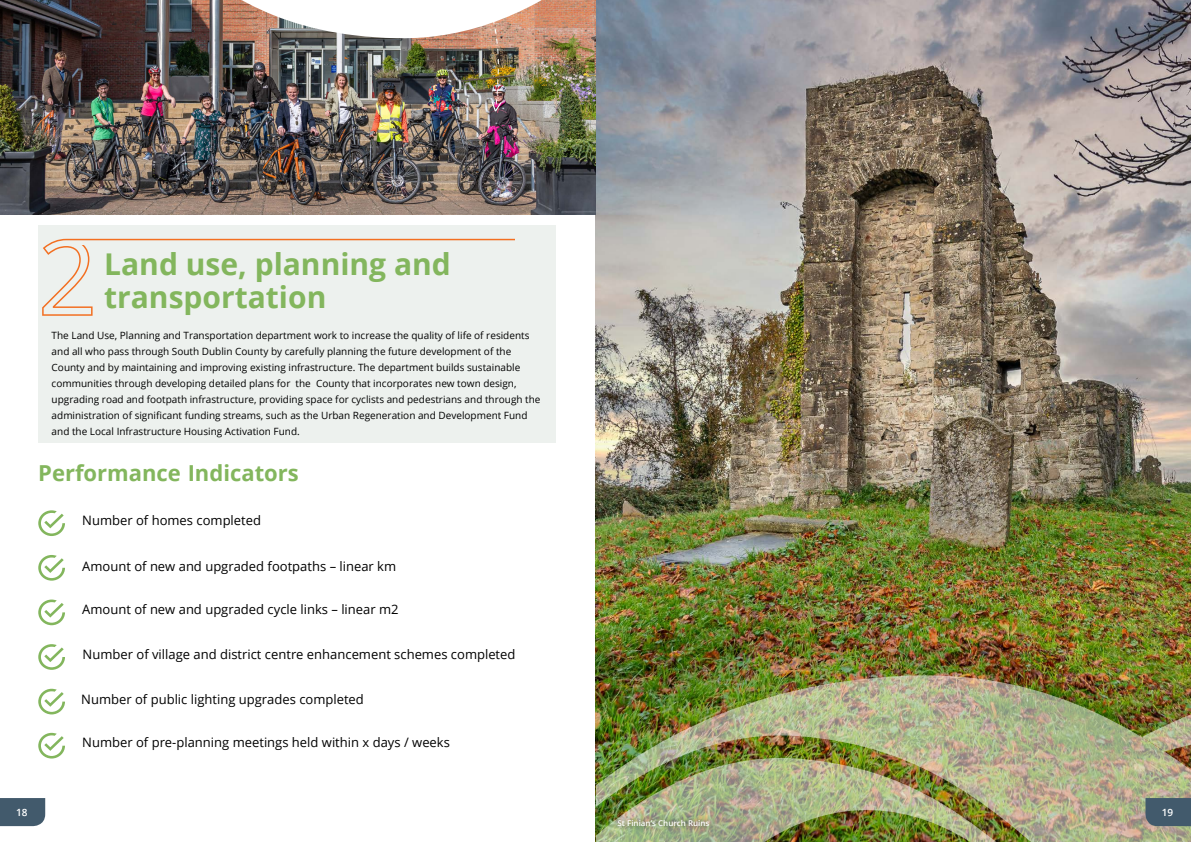
<style>
.page{position:relative;width:1191px;height:842px;background:#fff}
.page>*{position:absolute;margin:0;border:0;box-sizing:border-box;transform-origin:0 0}
.t1{font:700 30px/33px "Open Sans";color:#83b65d}
.t2{font:700 22px "Open Sans";color:#83b65d}
.t3{font:13px "Open Sans";color:#000}
.t4{font:10px/16px "Open Sans";color:#000}
.t5{font:600 10px "Open Sans";color:#fff}
.t6{font:600 8px "Open Sans";color:#fff}
</style>
<div class="page">
<img style="left:595px;top:0;width:596px;height:842px">
<img style="left:597px;top:613px;width:594px;height:229px">
<div style="left:612px;top:814px;width:103px;height:18px;background:#000;opacity:.75"></div>
<img style="left:0;top:0;width:595px;height:214px">
<div style="left:38px;top:225px;width:518px;height:218px;background:#edf1ee"></div>
<svg style="left:38px;top:510px;width:27px;height:26px"></svg>
<svg style="left:38px;top:555px;width:27px;height:26px"></svg>
<svg style="left:38px;top:599px;width:27px;height:26px"></svg>
<svg style="left:38px;top:644px;width:27px;height:26px"></svg>
<svg style="left:38px;top:689px;width:27px;height:25px"></svg>
<svg style="left:38px;top:733px;width:27px;height:25px"></svg>
<svg style="left:42px;top:239px;width:473px;height:77px"></svg>
<img style="left:0;top:0;width:561px;height:111px">
<svg style="left:0;top:798px;width:45px;height:28px"></svg>
<svg style="left:1145px;top:798px;width:46px;height:28px"></svg>
<h1 class="t1" style="left:104px;top:246px;width:348px">Land use, planning and transportation</h1>
<p class="t4" style="left:52px;top:327px;width:490px">The Land Use, Planning and Transportation department work to increase the quality of life of residents and all who pass through South Dublin County by carefully planning the future development of the County and by maintaining and improving existing infrastructure. The department builds sustainable communities through developing detailed plans for the County that incorporates new town design, upgrading road and footpath infrastructure, providing space for cyclists and pedestrians and through the administration of significant funding streams, such as the Urban Regeneration and Development Fund and the Local Infrastructure Housing Activation Fund.</p>
<h2 class="t2" style="left:38px;top:458px;width:262px">Performance Indicators</h2>
<h3 class="t3" style="left:82px;top:512px;width:180px">Number of homes completed</h3>
<h3 class="t3" style="left:82px;top:557px;width:315px">Amount of new and upgraded footpaths – linear km</h3>
<h3 class="t3" style="left:82px;top:600px;width:318px">Amount of new and upgraded cycle links – linear m2</h3>
<h3 class="t3" style="left:83px;top:645px;width:434px">Number of village and district centre enhancement schemes completed</h3>
<h3 class="t3" style="left:81px;top:690px;width:284px">Number of public lighting upgrades completed</h3>
<h3 class="t3" style="left:82px;top:733px;width:369px">Number of pre-planning meetings held within x days / weeks</h3>
<p class="t5" style="left:16px;top:805px;width:13px">18</p>
<p class="t5" style="left:1161px;top:805px;width:13px">19</p>
<p class="t6" style="left:617px;top:818px;width:93px">St Finian’s Church Ruins</p>
</div>
